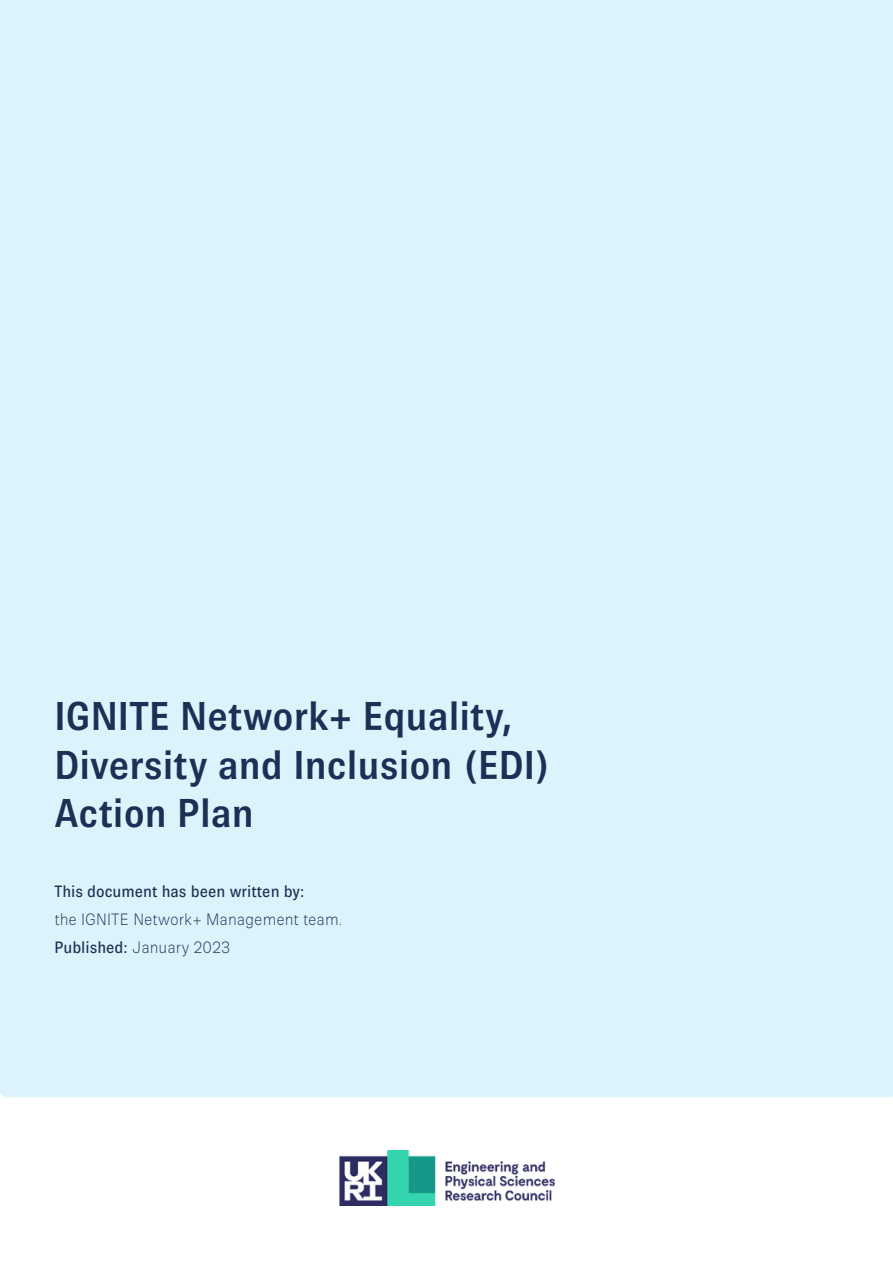
<style>
.page{position:relative;width:893px;height:1263px;background:#fff}
.page>*{position:absolute;margin:0;border:0;box-sizing:border-box;transform-origin:0 0}
.t1{font:600 40.5px/48.6px "Brown Pro";color:#1b3054}
.t2{font:100 16.5px "Brown Pro";color:#1b3155}
.t3{font:500 16.5px "Brown Pro";color:#1b3155}
.s1{font-weight:500}
</style>
<div class="page">
<div style="left:0;top:0;width:893px;height:1097px;background:#dcf3fb"></div>
<img style="left:339px;top:1151px;width:215px;height:54px">
<p class="t1" style="left:54px;top:692px;width:497px">IGNITE Network+ Equality,<br>Diversity and Inclusion (EDI)<br>Action Plan</p>
<p class="t3" style="left:54px;top:882px;width:251px">This document has been written by:</p>
<p class="t2" style="left:54px;top:910px;width:289px">the IGNITE Network+ Management team.</p>
<p class="t2" style="left:54px;top:938px;width:177px"><span class="s1">Published:</span> January 2023</p>
</div>
